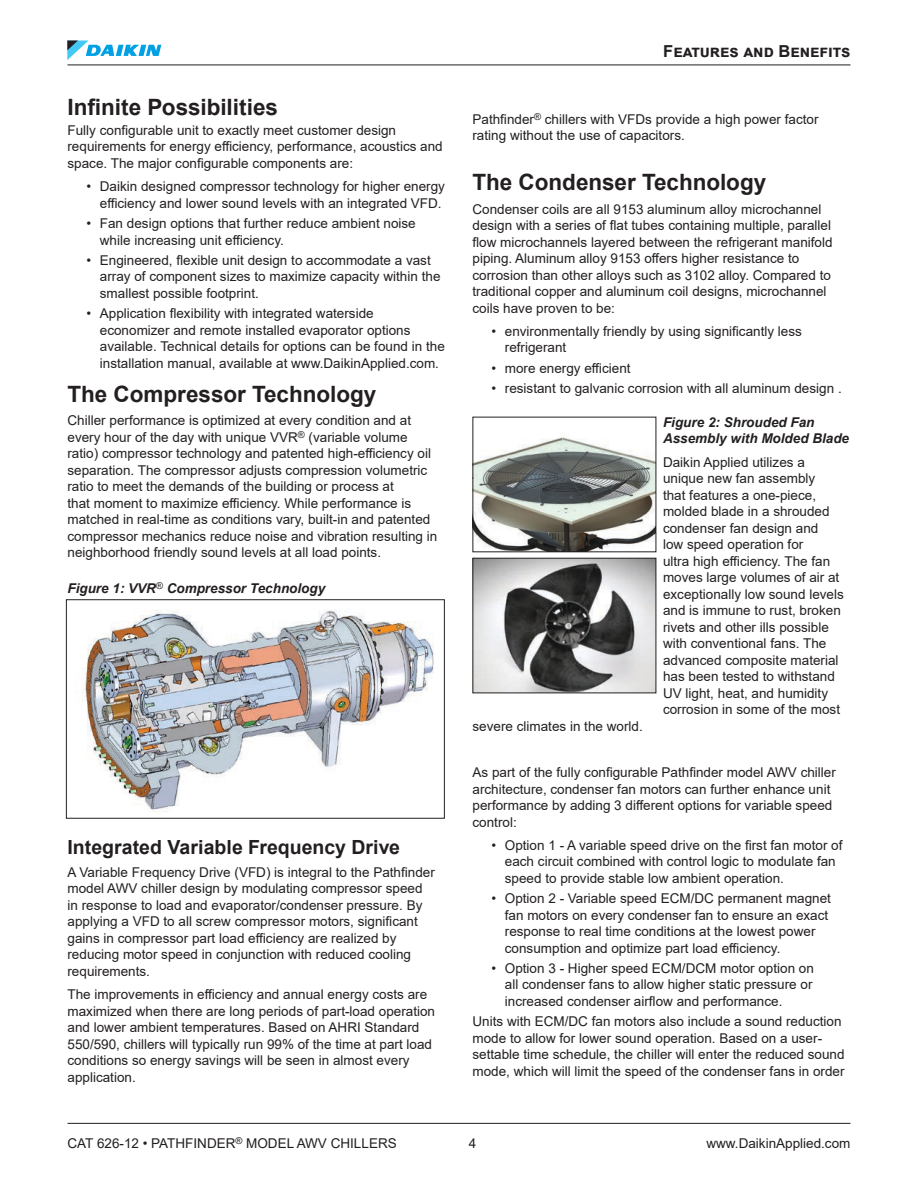
<style>
.page{position:relative;width:918px;height:1188px;background:#fff}
.page>*{position:absolute;margin:0;border:0;box-sizing:border-box;transform-origin:0 0}
.t1{font:700 22.5px "Arial";color:#231f20}
.t2{font:700 19.5px "Arial";color:#231f20}
.t3{font:700 16.5px "Arial";color:#231f20}
.t4{font:13.5px/16.5px "Arial";color:#231f20}
.t5{font:italic 700 13.5px/16.5px "Arial";color:#231f20}
</style>
<div class="page">
<svg style="left:67px;top:41px;width:94px;height:19px"></svg>
<hr style="left:68px;top:1123px;width:782px;height:1px;background:#231f20">
<hr style="left:68px;top:65px;width:782px;height:1px;background:#231f20">
<img style="left:82px;top:609px;width:352px;height:203px">
<div style="left:66px;top:599px;width:379px;height:220px;border:1px solid #231f20"></div>
<img style="left:474px;top:434px;width:180px;height:116px">
<img style="left:474px;top:560px;width:180px;height:131px">
<div style="left:472px;top:558px;width:184px;height:135px;border:1px solid #231f20"></div>
<h1 class="t1" style="left:68px;top:91px;width:212px">Infinite Possibilities</h1>
<p class="t4" style="left:68px;top:122px;width:377px">Fully configurable unit to exactly meet customer design requirements for energy efficiency, performance, acoustics and space. The major configurable components are:</p>
<p class="t4" style="left:86px;top:178px;width:360px;text-align:right">• Daikin designed compressor technology for higher energy efficiency and lower sound levels with an integrated VFD.</p>
<p class="t4" style="left:100px;top:215px;width:317px;text-indent:-14px">• Fan design options that further reduce ambient noise while increasing unit efficiency.</p>
<p class="t4" style="left:100px;top:252px;width:342px;text-indent:-14px">• Engineered, flexible unit design to accommodate a vast array of component sizes to maximize capacity within the smallest possible footprint.</p>
<p class="t4" style="left:100px;top:305px;width:346px;text-indent:-14px">• Application flexibility with integrated waterside economizer and remote installed evaporator options available. Technical details for options can be found in the installation manual, available at www.DaikinApplied.com.</p>
<h1 class="t1" style="left:68px;top:378px;width:310px">The Compressor Technology</h1>
<p class="t4" style="left:68px;top:412px;width:371px">Chiller performance is optimized at every condition and at every hour of the day with unique VVR<sup>®</sup> (variable volume ratio) compressor technology and patented high-efficiency oil separation. The compressor adjusts compression volumetric ratio to meet the demands of the building or process at<br>that moment to maximize efficiency. While performance is matched in real-time as conditions vary, built-in and patented compressor mechanics reduce noise and vibration resulting in neighborhood friendly sound levels at all load points.</p>
<p class="t5" style="left:68px;top:580px;width:259px">Figure 1: VVR<sup>®</sup> Compressor Technology</p>
<h2 class="t2" style="left:68px;top:833px;width:334px">Integrated Variable Frequency Drive</h2>
<p class="t4" style="left:68px;top:864px;width:369px">A Variable Frequency Drive (VFD) is integral to the Pathfinder model AWV chiller design by modulating compressor speed in response to load and evaporator/condenser pressure. By applying a VFD to all screw compressor motors, significant gains in compressor part load efficiency are realized by reducing motor speed in conjunction with reduced cooling requirements.</p>
<p class="t4" style="left:68px;top:986px;width:369px">The improvements in efficiency and annual energy costs are maximized when there are long periods of part-load operation and lower ambient temperatures. Based on AHRI Standard 550/590, chillers will typically run 99% of the time at part load conditions so energy savings will be seen in almost every application.</p>
<p class="t3" style="left:663px;top:40px;width:189px">Features and Benefits</p>
<p class="t4" style="left:472px;top:111px;width:348px">Pathfinder<sup>®</sup> chillers with VFDs provide a high power factor rating without the use of capacitors.</p>
<h1 class="t1" style="left:472px;top:167px;width:295px">The Condenser Technology</h1>
<p class="t4" style="left:472px;top:201px;width:362px">Condenser coils are all 9153 aluminum alloy microchannel design with a series of flat tubes containing multiple, parallel flow microchannels layered between the refrigerant manifold piping. Aluminum alloy 9153 offers higher resistance to corrosion than other alloys such as 3102 alloy. Compared to traditional copper and aluminum coil designs, microchannel coils have proven to be:</p>
<p class="t4" style="left:505px;top:323px;width:299px;text-indent:-14px">• environmentally friendly by using significantly less refrigerant</p>
<p class="t4" style="left:491px;top:360px;width:141px">• more energy efficient</p>
<p class="t4" style="left:491px;top:380px;width:352px">• resistant to galvanic corrosion with all aluminum design .</p>
<p class="t5" style="left:663px;top:414px;width:188px">Figure 2: Shrouded Fan<br>Assembly with Molded Blade</p>
<p class="t4" style="left:663px;top:453px;width:182px">Daikin Applied utilizes a unique new fan assembly<br>that features a one-piece, molded blade in a shrouded condenser fan design and<br>low speed operation for<br>ultra high efficiency. The fan moves large volumes of air at exceptionally low sound levels and is immune to rust, broken rivets and other ills possible with conventional fans. The advanced composite material has been tested to withstand<br>UV light, heat, and humidity corrosion in some of the most</p>
<p class="t4" style="left:472px;top:717px;width:172px">severe climates in the world.</p>
<p class="t4" style="left:472px;top:764px;width:365px">As part of the fully configurable Pathfinder model AWV chiller architecture, condenser fan motors can further enhance unit performance by adding 3 different options for variable speed control:</p>
<p class="t4" style="left:505px;top:837px;width:339px;text-indent:-14px">• Option 1 - A variable speed drive on the first fan motor of each circuit combined with control logic to modulate fan speed to provide stable low ambient operation.</p>
<p class="t4" style="left:505px;top:890px;width:328px;text-indent:-14px">• Option 2 - Variable speed ECM/DC permanent magnet fan motors on every condenser fan to ensure an exact response to real time conditions at the lowest power consumption and optimize part load efficiency.</p>
<p class="t4" style="left:505px;top:960px;width:311px;text-align:justify;text-indent:-14px">• Option 3 - Higher speed ECM/DCM motor option on all condenser fans to allow higher static pressure or increased condenser airflow and performance.</p>
<p class="t4" style="left:472px;top:1013px;width:374px">Units with ECM/DC fan motors also include a sound reduction mode to allow for lower sound operation. Based on a user&shy;settable time schedule, the chiller will enter the reduced sound mode, which will limit the speed of the condenser fans in order</p>
<p class="t4" style="left:68px;top:1134px;width:331px">CAT 626-12 • PATHFINDER<sup>®</sup> MODEL AWV CHILLERS</p>
<p class="t4" style="left:469px;top:1134px;width:9px">4</p>
<p class="t4" style="left:706px;top:1134px;width:146px">www.DaikinApplied.com</p>
</div>
